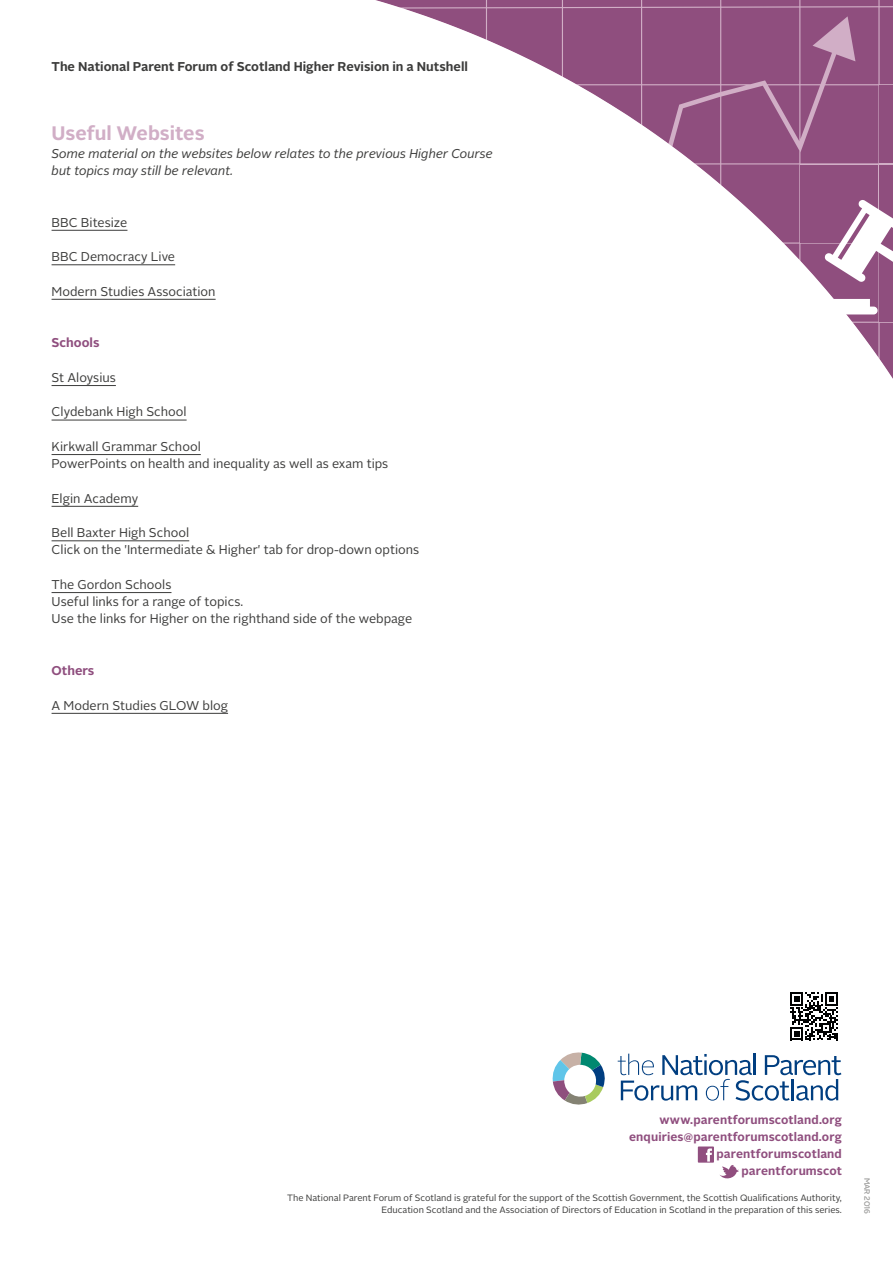
<style>
.page{position:relative;width:893px;height:1263px;background:#fff}
.page>*{position:absolute;margin:0;border:0;box-sizing:border-box;transform-origin:0 0}
.t1{font:700 19.5px "Alright Sans";color:#d1aec6}
.body_bold{font:12.75px "Alright Sans";color:#3c3c3b}
.body_bold-2{font:italic 12.75px "Alright Sans";color:#3c3c3b}
.t2{font:700 12.75px "Alright Sans";color:#3c3c3b}
.body_bold-3{font:700 12.75px "Alright Sans";color:#8f4e7e}
.t3{font:700 12px "Alright Sans";letter-spacing:.005em;color:#8f4e7e}
.t4{font:9.15px/12px "Alright Sans";color:#3c3c3b;text-align:right}
.body_bold-4{font:7.5px "Alright Sans";color:#a6a6a5}
</style>
<div class="page">
<svg style="left:552px;top:992px;width:290px;height:187px"></svg>
<svg style="left:375px;top:0;width:518px;height:379px"></svg>
<div style="left:806px;top:307px;width:72px;height:7px;background:#fff;border-radius:4px"></div>
<hr style="left:52px;top:230px;width:75px;height:1px;background:#3c3c3b">
<hr style="left:52px;top:264px;width:123px;height:1px;background:#3c3c3b">
<hr style="left:52px;top:299px;width:164px;height:1px;background:#3c3c3b">
<hr style="left:52px;top:385px;width:64px;height:1px;background:#3c3c3b">
<hr style="left:52px;top:420px;width:135px;height:1px;background:#3c3c3b">
<hr style="left:52px;top:454px;width:149px;height:1px;background:#3c3c3b">
<hr style="left:52px;top:506px;width:86px;height:1px;background:#3c3c3b">
<hr style="left:52px;top:540px;width:137px;height:1px;background:#3c3c3b">
<hr style="left:52px;top:592px;width:119px;height:1px;background:#3c3c3b">
<hr style="left:52px;top:713px;width:176px;height:1px;background:#3c3c3b">
<p class="t2" style="left:52px;top:58px;width:418px">The National Parent Forum of Scotland Higher Revision in a Nutshell</p>
<h1 class="t1" style="left:52px;top:120px;width:155px">Useful Websites</h1>
<p class="body_bold-2" style="left:52px;top:144px;width:443px">Some material on the websites below relates to the previous Higher Course</p>
<p class="body_bold-2" style="left:52px;top:162px;width:183px">but topics may still be relevant.</p>
<p class="body_bold" style="left:52px;top:213px;width:77px">BBC Bitesize</p>
<p class="body_bold" style="left:52px;top:248px;width:125px">BBC Democracy Live</p>
<p class="body_bold" style="left:52px;top:282px;width:166px">Modern Studies Association</p>
<p class="body_bold-3" style="left:52px;top:334px;width:50px">Schools</p>
<p class="body_bold" style="left:52px;top:369px;width:66px">St Aloysius</p>
<p class="body_bold" style="left:52px;top:403px;width:137px">Clydebank High School</p>
<p class="body_bold" style="left:52px;top:438px;width:151px">Kirkwall Grammar School</p>
<p class="body_bold" style="left:52px;top:455px;width:338px">PowerPoints on health and inequality as well as exam tips</p>
<p class="body_bold" style="left:52px;top:489px;width:88px">Elgin Academy</p>
<p class="body_bold" style="left:52px;top:524px;width:139px">Bell Baxter High School</p>
<p class="body_bold" style="left:52px;top:541px;width:369px">Click on the 'Intermediate &amp; Higher' tab for drop-down options</p>
<p class="body_bold" style="left:52px;top:576px;width:121px">The Gordon Schools</p>
<p class="body_bold" style="left:52px;top:593px;width:193px">Useful links for a range of topics.</p>
<p class="body_bold" style="left:52px;top:610px;width:362px">Use the links for Higher on the righthand side of the webpage</p>
<p class="body_bold-3" style="left:52px;top:662px;width:44px">Others</p>
<p class="body_bold" style="left:52px;top:696px;width:178px">A Modern Studies GLOW blog</p>
<p class="t3" style="left:659px;top:1111px;width:184px">www.parentforumscotland.org</p>
<p class="t3" style="left:629px;top:1128px;width:214px">enquiries@parentforumscotland.org</p>
<p class="t3" style="left:717px;top:1145px;width:127px">parentforumscotland</p>
<p class="t3" style="left:742px;top:1163px;width:102px">parentforumscot</p>
<p class="t4" style="left:287px;top:1192px;width:556px">The National Parent Forum of Scotland is grateful for the support of the Scottish Government, the Scottish Qualifications Authority,<br>Education Scotland and the Association of Directors of Education in Scotland in the preparation of this series.</p>
<p class="body_bold-4" style="left:872px;top:1177px;width:38px;rotate:90deg">MAR 2016</p>
</div>
